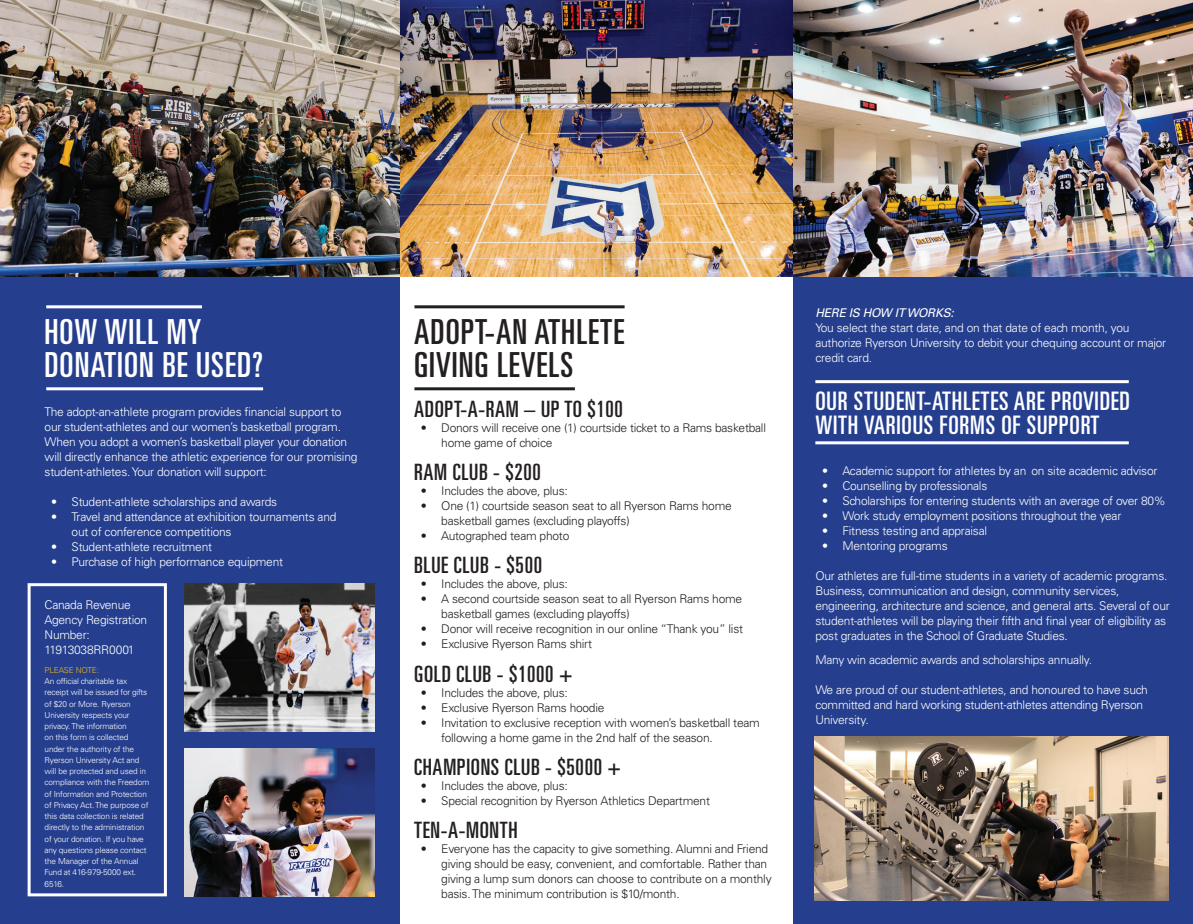
<style>
.page{position:relative;width:1193px;height:924px;background:#fff}
.page>*{position:absolute;margin:0;border:0;box-sizing:border-box;transform-origin:0 0}
.t1{font:ultra-condensed 34.5px/33px "Univers LT Std";letter-spacing:.03em;color:#231f20}
.t2{font:ultra-condensed 34.5px/33px "Univers LT Std";letter-spacing:.03em;color:#fff}
.t3{font:ultra-condensed 25.5px "Univers LT Std";color:#fff}
.t4{font:ultra-condensed 22.5px "Univers LT Std";letter-spacing:.03em;color:#231f20}
.t5{font:300 12px/15px "Univers LT Std";letter-spacing:-.02em;color:#fff}
.t6{font:300 12px/15px "Univers LT Std";letter-spacing:-.02em;color:#231f20}
.t7{font:italic 12px "Univers LT Std";letter-spacing:-.02em;color:#fff}
.t8{font:300 8.25px/11.2px "Univers LT Std";letter-spacing:-.02em;color:#fff}
.t9{font:300 8.25px "Univers LT Std";letter-spacing:-.02em;color:#edb41b}
</style>
<div class="page">
<div style="left:793px;top:277px;width:399px;height:646px;background:#253f8e"></div>
<div style="left:0;top:277px;width:399px;height:646px;background:#253f8e"></div>
<div style="left:28px;top:583px;width:139px;height:312px;border:3px solid #fff"></div>
<hr style="left:414px;top:387px;width:160px;height:3px;background:#231f20">
<hr style="left:414px;top:305px;width:210px;height:3px;background:#231f20">
<hr style="left:46px;top:305px;width:156px;height:3px;background:#fff">
<hr style="left:46px;top:387px;width:217px;height:3px;background:#fff">
<hr style="left:815px;top:380px;width:313px;height:3px;background:#fff">
<hr style="left:815px;top:441px;width:313px;height:3px;background:#fff">
<img style="left:0;top:0;width:1192px;height:277px">
<img style="left:184px;top:583px;width:191px;height:148px">
<img style="left:184px;top:748px;width:191px;height:147px">
<img style="left:814px;top:736px;width:354px;height:163px">
<svg style="left:0;top:0;width:3px;height:4px"></svg>
<svg style="left:1189px;top:0;width:4px;height:4px"></svg>
<h1 class="t2" style="left:45px;top:314px;width:220px">HOW WILL MY<br>DONATION BE USED?</h1>
<p class="t5" style="left:45px;top:404px;width:314px">The adopt-an-athlete program provides financial support to our student-athletes and our women’s basketball program.<br>When you adopt a women’s basketball player your donation will directly enhance the athletic experience for our promising student-athletes. Your donation will support:</p>
<p class="t5" style="left:51px;top:494px;width:227px">• Student-athlete scholarships and awards</p>
<p class="t5" style="left:72px;top:509px;width:266px;text-indent:-20px">• Travel and attendance at exhibition tournaments and out of conference competitions</p>
<p class="t5" style="left:51px;top:539px;width:162px">• Student-athlete recruitment</p>
<p class="t5" style="left:51px;top:554px;width:233px">• Purchase of high performance equipment</p>
<p class="t5" style="left:45px;top:597px;width:104px">Canada Revenue<br>Agency Registration<br>Number:<br>11913038RR0001</p>
<p class="t9" style="left:45px;top:664px;width:56px">PLEASE NOTE:</p>
<p class="t8" style="left:45px;top:675px;width:106px">An official charitable tax receipt will be issued for gifts of $20 or More. Ryerson<br>University respects your privacy. The information<br>on this form is collected under the authority of the<br>Ryerson University Act and will be protected and used in compliance with the Freedom of Information and Protection of Privacy Act. The purpose of this data collection is related directly to the administration of your donation. If you have any questions please contact the Manager of the Annual<br>Fund at 416-979-5000 ext.<br>6516.</p>
<h1 class="t1" style="left:414px;top:314px;width:211px">ADOPT-AN ATHLETE<br>GIVING LEVELS</h1>
<h3 class="t4" style="left:414px;top:396px;width:210px">ADOPT-A-RAM – UP TO $100</h3>
<p class="t6" style="left:441px;top:420px;width:326px;text-indent:-20px">• Donors will receive one (1) courtside ticket to a Rams basketball home game of choice</p>
<h3 class="t4" style="left:414px;top:459px;width:128px">RAM CLUB - $200</h3>
<p class="t6" style="left:421px;top:483px;width:148px">• Includes the above, plus:</p>
<p class="t6" style="left:441px;top:498px;width:292px;text-indent:-20px">• One (1) courtside season seat to all Ryerson Rams home basketball games (excluding playoffs)</p>
<p class="t6" style="left:421px;top:528px;width:150px">• Autographed team photo</p>
<h3 class="t4" style="left:414px;top:552px;width:129px">BLUE CLUB - $500</h3>
<p class="t6" style="left:421px;top:576px;width:148px">• Includes the above, plus:</p>
<p class="t6" style="left:441px;top:591px;width:302px;text-indent:-20px">• A second courtside season seat to all Ryerson Rams home basketball games (excluding playoffs)</p>
<p class="t6" style="left:421px;top:621px;width:323px">• Donor will receive recognition in our online “Thank you” list</p>
<p class="t6" style="left:421px;top:636px;width:172px">• Exclusive Ryerson Rams shirt</p>
<h3 class="t4" style="left:414px;top:660px;width:160px">GOLD CLUB - $1000 +</h3>
<p class="t6" style="left:421px;top:684px;width:148px">• Includes the above, plus:</p>
<p class="t6" style="left:421px;top:699px;width:185px">• Exclusive Ryerson Rams hoodie</p>
<p class="t6" style="left:441px;top:714px;width:320px;text-indent:-20px">• Invitation to exclusive reception with women’s basketball team following a home game in the 2nd half of the season.</p>
<h3 class="t4" style="left:414px;top:753px;width:19px">CHAMPIONS</h3>
<h3 class="t4" style="left:504px;top:753px;width:118px">CLUB - $5000 +</h3>
<p class="t6" style="left:421px;top:777px;width:148px">• Includes the above, plus:</p>
<p class="t6" style="left:421px;top:792px;width:290px">• Special recognition by Ryerson Athletics Department</p>
<h3 class="t4" style="left:414px;top:816px;width:76px">TEN-A-MONTH</h3>
<p class="t6" style="left:441px;top:840px;width:332px;text-indent:-20px">• Everyone has the capacity to give something. Alumni and Friend giving should be easy, convenient, and comfortable. Rather than giving a lump sum donors can choose to contribute on a monthly basis. The minimum contribution is $10/month.</p>
<p class="t7" style="left:815px;top:305px;width:140px">HERE IS HOW IT WORKS:</p>
<p class="t5" style="left:815px;top:320px;width:352px">You select the start date, and on that date of each month, you authorize Ryerson University to debit your chequing account or major credit card.</p>
<h2 class="t3" style="left:815px;top:386px;width:50px">OUR STUDENT</h2>
<h2 class="t3" style="left:923px;top:386px;width:19px">-ATHLETES</h2>
<h2 class="t3" style="left:1013px;top:386px;width:48px">ARE PROVIDED</h2>
<h2 class="t3" style="left:815px;top:410px;width:12px">WITH</h2>
<h2 class="t3" style="left:863px;top:410px;width:11px">VARIOUS</h2>
<h2 class="t3" style="left:939px;top:410px;width:12px">FORMS</h2>
<h2 class="t3" style="left:1001px;top:410px;width:37px">OF SUPPORT</h2>
<p class="t5" style="left:822px;top:462px;width:337px">• Academic support for athletes by an on site academic advisor</p>
<p class="t5" style="left:822px;top:477px;width:167px">• Counselling by professionals</p>
<p class="t5" style="left:822px;top:492px;width:345px">• Scholarships for entering students with an average of over 80%</p>
<p class="t5" style="left:822px;top:507px;width:301px">• Work study employment positions throughout the year</p>
<p class="t5" style="left:822px;top:522px;width:166px">• Fitness testing and appraisal</p>
<p class="t5" style="left:822px;top:537px;width:127px">• Mentoring programs</p>
<p class="t5" style="left:815px;top:567px;width:356px">Our athletes are full-time students in a variety of academic programs.<br>Business, communication and design, community services, engineering, architecture and science, and general arts. Several of our student-athletes will be playing their fifth and final year of eligibility as post graduates in the School of Graduate Studies.</p>
<p class="t5" style="left:815px;top:651px;width:278px">Many win academic awards and scholarships annually.</p>
<p class="t5" style="left:815px;top:681px;width:334px">We are proud of our student-athletes, and honoured to have such committed and hard working student-athletes attending Ryerson<br>University.</p>
</div>
